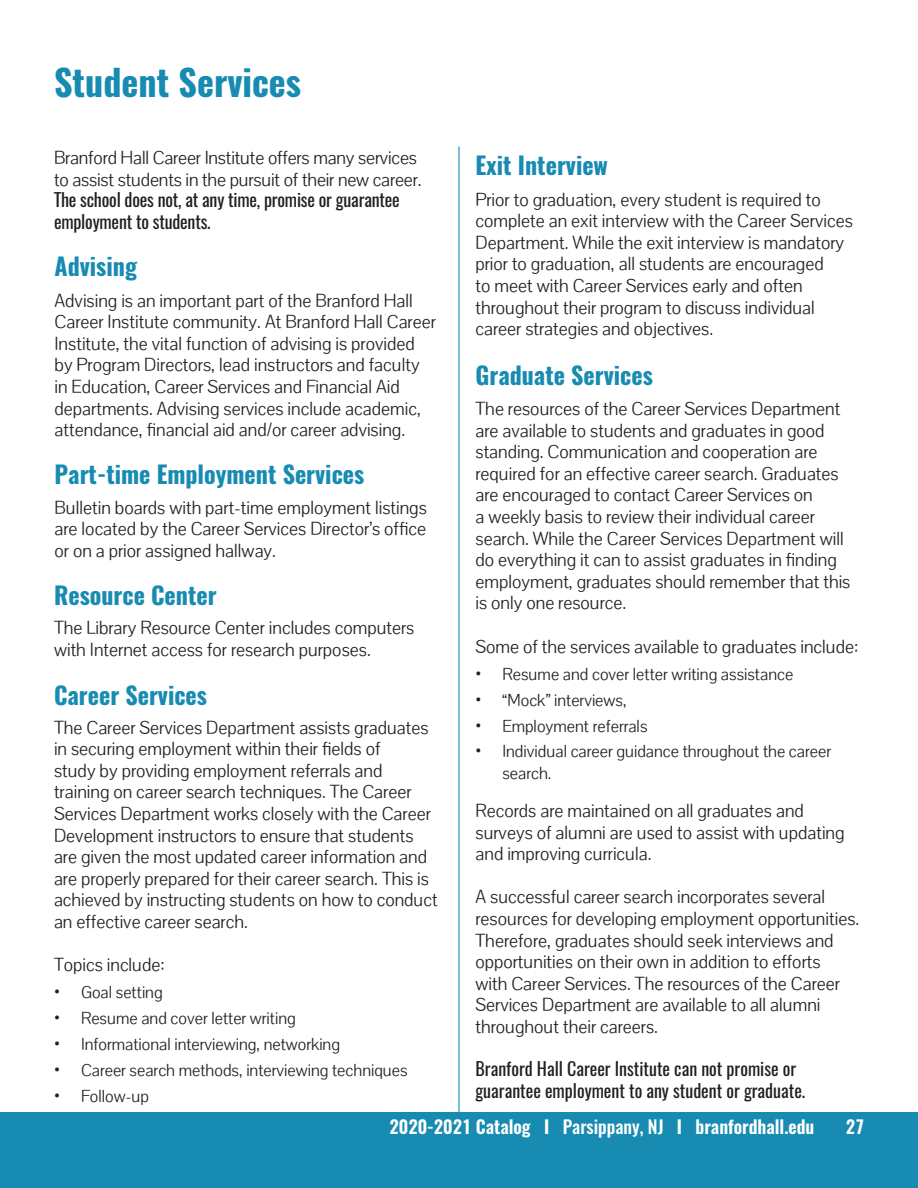
<style>
.page{position:relative;width:918px;height:1188px;background:#fff}
.page>*{position:absolute;margin:0;border:0;box-sizing:border-box;transform-origin:0 0}
.TOC_title{font:700 36px "Oswald";color:#178bb2}
.Headers{font:700 24px "Oswald";color:#178bb2}
.Body_Copy{font:18px/21.6px "Pontano Sans";color:#231f20}
.Body_Copy-2{font:18px/21.6px "Oswald";color:#231f20}
.t1{font:600 18px "Oswald";color:#fff}
.t2{font:16.5px/21.6px "Pontano Sans";color:#231f20}
.s1{font-family:"Oswald"}
.s2{font-weight:500}
</style>
<div class="page">
<hr style="left:458px;top:146px;width:2px;height:976px;background:#178bb2">
<div style="left:0;top:1113px;width:918px;height:75px;background:#178bb2"></div>
<p class="TOC_title" style="left:54px;top:63px;width:249px">Student Services</p>
<p class="Body_Copy" style="left:54px;top:147px;width:369px">Branford Hall Career Institute offers many services to assist students in the pursuit of their new career.<br><span class="s1">The school does not, at any time, promise or guarantee employment to students.</span></p>
<p class="Headers" style="left:55px;top:254px;width:84px">Advising</p>
<p class="Body_Copy" style="left:55px;top:289px;width:383px">Advising is an important part of the Branford Hall Career Institute community. At Branford Hall Career Institute, the vital function of advising is provided by Program Directors, lead instructors and faculty in Education, Career Services and Financial Aid departments. Advising services include academic, attendance, financial aid and/or career advising.</p>
<p class="Headers" style="left:55px;top:462px;width:311px">Part-time Employment Services</p>
<p class="Body_Copy" style="left:55px;top:496px;width:374px;text-align:justify">Bulletin boards with part-time employment listings are located by the Career Services Director’s office or on a prior assigned hallway.</p>
<p class="Headers" style="left:54px;top:582px;width:164px">Resource Center</p>
<p class="Body_Copy" style="left:54px;top:617px;width:362px">The Library Resource Center includes computers with Internet access for research purposes.</p>
<p class="Headers" style="left:54px;top:682px;width:155px">Career Services</p>
<p class="Body_Copy" style="left:54px;top:716px;width:385px">The Career Services Department assists graduates in securing employment within their fields of<br>study by providing employment referrals and training on career search techniques. The Career Services Department works closely with the Career Development instructors to ensure that students are given the most updated career information and are properly prepared for their career search. This is achieved by instructing students on how to conduct an effective career search.</p>
<p class="Body_Copy" style="left:54px;top:954px;width:112px">Topics include:</p>
<p class="t2" style="left:54px;top:982px;width:110px"><span class="s1">•</span> Goal setting</p>
<p class="t2" style="left:54px;top:1008px;width:243px"><span class="s1">•</span> Resume and cover letter writing</p>
<p class="t2" style="left:54px;top:1033px;width:288px"><span class="s1">•</span> Informational interviewing, networking</p>
<p class="t2" style="left:54px;top:1059px;width:355px"><span class="s1">•</span> Career search methods, interviewing techniques</p>
<p class="t2" style="left:54px;top:1085px;width:97px"><span class="s1">•</span> Follow-up</p>
<p class="Headers" style="left:476px;top:153px;width:134px">Exit Interview</p>
<p class="Body_Copy" style="left:476px;top:188px;width:379px">Prior to graduation, every student is required to complete an exit interview with the Career Services Department. While the exit interview is mandatory prior to graduation, all students are encouraged<br>to meet with Career Services early and often throughout their program to discuss individual career strategies and objectives.</p>
<p class="Headers" style="left:476px;top:363px;width:179px">Graduate Services</p>
<p class="Body_Copy" style="left:476px;top:398px;width:376px">The resources of the Career Services Department are available to students and graduates in good standing. Communication and cooperation are required for an effective career search. Graduates are encouraged to contact Career Services on<br>a weekly basis to review their individual career search. While the Career Services Department will do everything it can to assist graduates in finding employment, graduates should remember that this is only one resource.</p>
<p class="Body_Copy" style="left:476px;top:635px;width:384px">Some of the services available to graduates include:</p>
<p class="t2" style="left:476px;top:663px;width:319px"><span class="s1">•</span> Resume and cover letter writing assistance</p>
<p class="t2" style="left:476px;top:689px;width:153px"><span class="s1">•</span> “Mock” interviews,</p>
<p class="t2" style="left:476px;top:715px;width:174px"><span class="s1">•</span> Employment referrals</p>
<p class="t2" style="left:502px;top:741px;width:330px;text-indent:-27px"><span class="s1">•</span> Individual career guidance throughout the career search.</p>
<p class="Body_Copy" style="left:476px;top:800px;width:371px">Records are maintained on all graduates and surveys of alumni are used to assist with updating and improving curricula.</p>
<p class="Body_Copy" style="left:476px;top:886px;width:385px">A successful career search incorporates several resources for developing employment opportunities.<br>Therefore, graduates should seek interviews and opportunities on their own in addition to efforts<br>with Career Services. The resources of the Career Services Department are available to all alumni throughout their careers.</p>
<p class="Body_Copy-2" style="left:476px;top:1056px;width:331px">Branford Hall Career Institute can not promise or guarantee employment to any student or graduate.</p>
<p class="t1" style="left:390px;top:1117px;width:426px">2020-2021 Catalog I <span class="s2">Parsippany, NJ</span> I branfordhall.edu</p>
<p class="t1" style="left:846px;top:1117px;width:20px">27</p>
</div>
